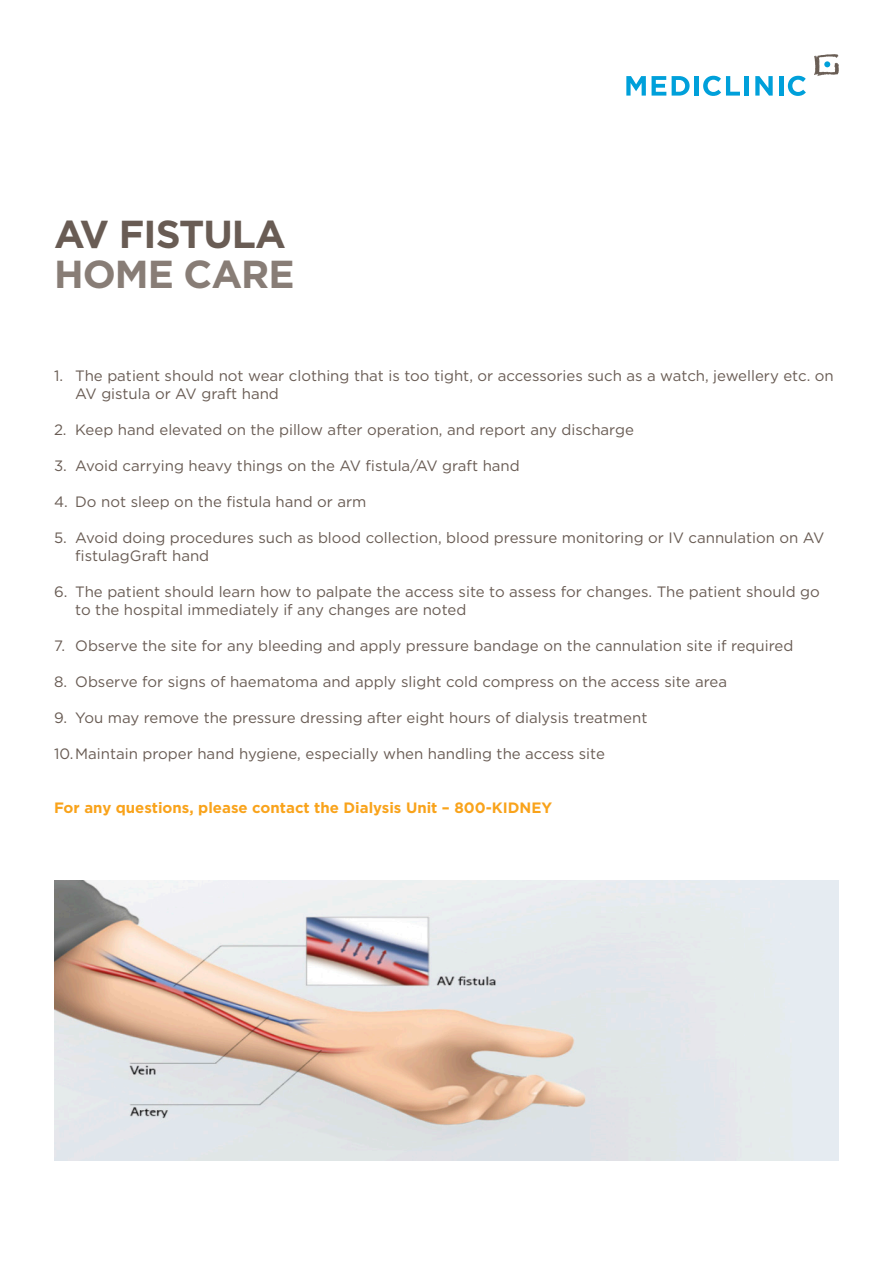
<style>
.page{position:relative;width:893px;height:1263px;background:#fff}
.page>*{position:absolute;margin:0;border:0;box-sizing:border-box;transform-origin:0 0}
.t1{font:700 39px/40.5px "Gotham";letter-spacing:-.025em;color:#695c54}
.t2{font:15px "Gotham";color:#695c54}
.t3{font:700 15px "Gotham";color:#f9a31b}
.s1{color:#887d76}
</style>
<div class="page">
<img style="left:54px;top:880px;width:785px;height:281px">
<svg style="left:626px;top:76px;width:20px;height:20px"></svg>
<svg style="left:652px;top:76px;width:14px;height:20px"></svg>
<svg style="left:672px;top:76px;width:18px;height:20px"></svg>
<hr style="left:694px;top:76px;width:4px;height:20px;background:#00a0da">
<svg style="left:703px;top:76px;width:37px;height:20px"></svg>
<hr style="left:745px;top:76px;width:4px;height:20px;background:#00a0da">
<svg style="left:755px;top:76px;width:18px;height:20px"></svg>
<hr style="left:779px;top:76px;width:4px;height:20px;background:#00a0da">
<svg style="left:788px;top:76px;width:18px;height:20px"></svg>
<svg style="left:814px;top:54px;width:25px;height:22px"></svg>
<p class="t1" style="left:54px;top:214px;width:242px">AV FISTULA<br><span class="s1">HOME CARE</span></p>
<p class="t2" style="left:54px;top:366px;width:11px">1.</p>
<p class="t2" style="left:54px;top:420px;width:14px">2.</p>
<p class="t2" style="left:54px;top:456px;width:14px">3.</p>
<p class="t2" style="left:54px;top:492px;width:15px">4.</p>
<p class="t2" style="left:54px;top:528px;width:14px">5.</p>
<p class="t2" style="left:54px;top:582px;width:15px">6.</p>
<p class="t2" style="left:54px;top:636px;width:13px">7.</p>
<p class="t2" style="left:54px;top:672px;width:15px">8.</p>
<p class="t2" style="left:75px;top:366px;width:760px">The patient should not wear clothing that is too tight, or accessories such as a watch, jewellery etc. on</p>
<p class="t2" style="left:75px;top:384px;width:205px">AV gistula or AV graft hand</p>
<p class="t2" style="left:75px;top:420px;width:560px">Keep hand elevated on the pillow after operation, and report any discharge</p>
<p class="t2" style="left:75px;top:456px;width:446px">Avoid carrying heavy things on the AV fistula/AV graft hand</p>
<p class="t2" style="left:75px;top:492px;width:293px">Do not sleep on the fistula hand or arm</p>
<p class="t2" style="left:75px;top:528px;width:751px">Avoid doing procedures such as blood collection, blood pressure monitoring or IV cannulation on AV</p>
<p class="t2" style="left:75px;top:546px;width:136px">fistulagGraft hand</p>
<p class="t2" style="left:75px;top:582px;width:746px">The patient should learn how to palpate the access site to assess for changes. The patient should go</p>
<p class="t2" style="left:75px;top:600px;width:393px">to the hospital immediately if any changes are noted</p>
<p class="t2" style="left:75px;top:636px;width:720px">Observe the site for any bleeding and apply pressure bandage on the cannulation site if required</p>
<p class="t2" style="left:75px;top:672px;width:653px">Observe for signs of haematoma and apply slight cold compress on the access site area</p>
<p class="t2" style="left:75px;top:708px;width:574px">You may remove the pressure dressing after eight hours of dialysis treatment</p>
<p class="t2" style="left:54px;top:708px;width:15px">9.</p>
<p class="t2" style="left:54px;top:744px;width:552px">10.Maintain proper hand hygiene, especially when handling the access site</p>
<p class="t3" style="left:54px;top:798px;width:500px">For any questions, please contact the Dialysis Unit – 800-KIDNEY</p>
</div>
